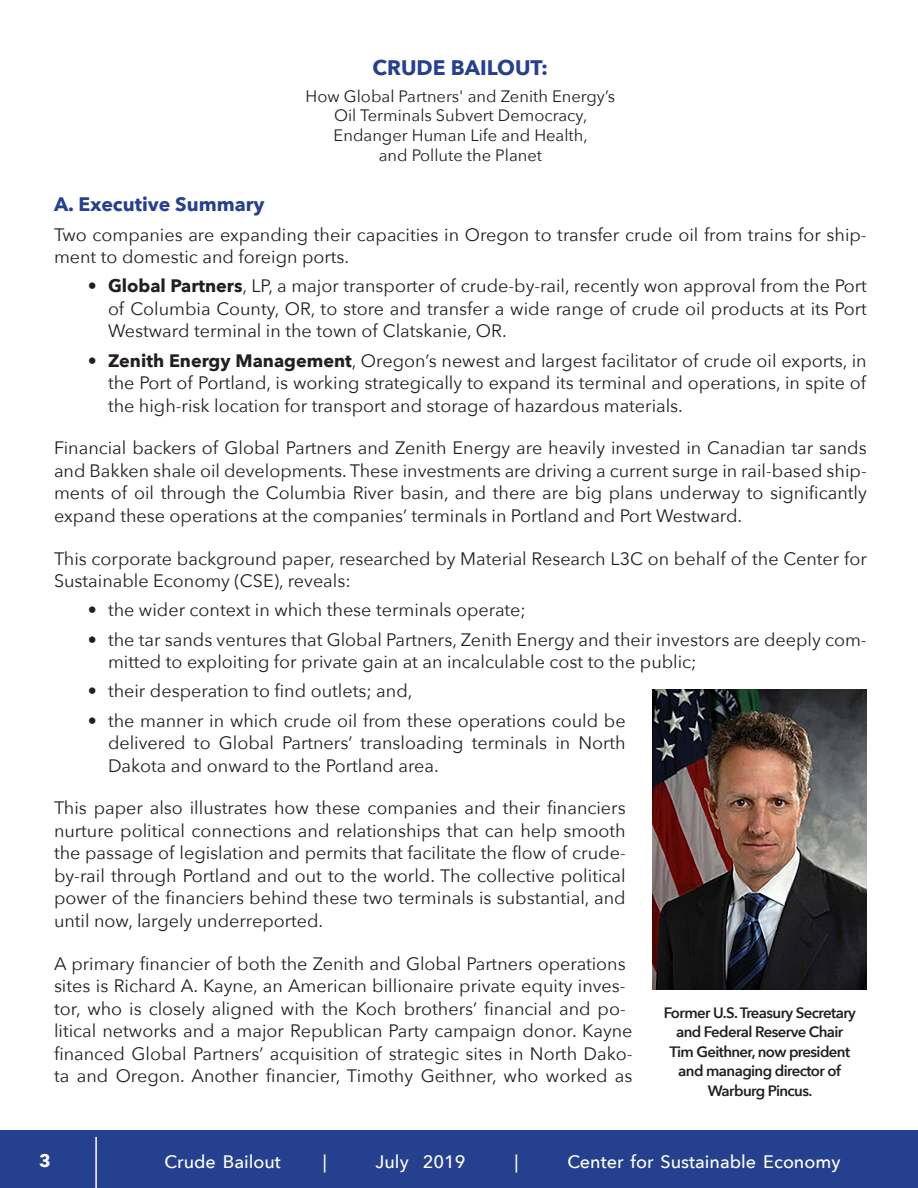
<style>
.page{position:relative;width:918px;height:1188px;background:#fff}
.page>*{position:absolute;margin:0;border:0;box-sizing:border-box;transform-origin:0 0}
.t1{font:700 21px "Avenir Next";color:#25408f}
.t2{font:700 19.5px "Avenir Next";color:#25408f}
.t3{font:18px/22.5px "Avenir Next";color:#231f20;text-align:justify}
.t4{font:500 18px "Avenir Next";color:#fff}
.t5{font:700 18px "Avenir Next";color:#fff}
.t6{font:16.5px/19.8px "Avenir Next";color:#231f20;text-align:center}
.t7{font:600 15px/19.5px "Avenir Next";letter-spacing:-.04em;color:#231f20;text-align:center}
.s1{font-weight:700}
</style>
<div class="page">
<div style="left:0;top:1130px;width:918px;height:58px;background:#25408f"></div>
<hr style="left:95px;top:1137px;width:2px;height:51px;background:#fff">
<img style="left:653px;top:690px;width:214px;height:299px">
<p class="t1" style="left:373px;top:49px;width:177px">CRUDE BAILOUT:</p>
<p class="t6" style="left:306px;top:85px;width:311px">How Global Partners' and Zenith Energy’s<br>Oil Terminals Subvert Democracy,<br>Endanger Human Life and Health,<br>and Pollute the Planet</p>
<p class="t2" style="left:54px;top:188px;width:212px">A. Executive Summary</p>
<p class="t3" style="left:54px;top:222px;width:814px">Two companies are expanding their capacities in Oregon to transfer crude oil from trains for ship&shy;ment to domestic and foreign ports.</p>
<p class="t3" style="left:108px;top:274px;width:760px;text-indent:-20px">• <span class="s1">Global Partners</span>, LP, a major transporter of crude-by-rail, recently won approval from the Port of Columbia County, OR, to store and transfer a wide range of crude oil products at its Port Westward terminal in the town of Clatskanie, OR.</p>
<p class="t3" style="left:108px;top:348px;width:760px;text-indent:-20px">• <span class="s1">Zenith Energy Management</span>, Oregon’s newest and largest facilitator of crude oil exports, in the Port of Portland, is working strategically to expand its terminal and operations, in spite of the high-risk location for transport and storage of hazardous materials.</p>
<p class="t3" style="left:54px;top:436px;width:814px">Financial backers of Global Partners and Zenith Energy are heavily invested in Canadian tar sands and Bakken shale oil developments. These investments are driving a current surge in rail-based ship&shy;ments of oil through the Columbia River basin, and there are big plans underway to significantly expand these operations at the companies’ terminals in Portland and Port Westward.</p>
<p class="t3" style="left:54px;top:546px;width:814px">This corporate background paper, researched by Material Research L3C on behalf of the Center for<br>Sustainable Economy (CSE), reveals:</p>
<p class="t3" style="left:88px;top:598px;width:440px">• the wider context in which these terminals operate;</p>
<p class="t3" style="left:108px;top:627px;width:760px;text-indent:-20px">• the tar sands ventures that Global Partners, Zenith Energy and their investors are deeply com&shy;mitted to exploiting for private gain at an incalculable cost to the public;</p>
<p class="t3" style="left:88px;top:679px;width:326px">• their desperation to find outlets; and,</p>
<p class="t3" style="left:108px;top:708px;width:519px;text-indent:-20px">• the manner in which crude oil from these operations could be delivered to Global Partners’ transloading terminals in North Dakota and onward to the Portland area.</p>
<p class="t3" style="left:54px;top:796px;width:573px">This paper also illustrates how these companies and their financiers nurture political connections and relationships that can help smooth the passage of legislation and permits that facilitate the flow of crude&shy;by-rail through Portland and out to the world. The collective political power of the financiers behind these two terminals is substantial, and until now, largely underreported.</p>
<p class="t3" style="left:54px;top:951px;width:580px;text-align:left">A primary financier of both the Zenith and Global Partners operations sites is Richard A. Kayne, an American billionaire private equity inves&shy;tor, who is closely aligned with the Koch brothers’ financial and po&shy;litical networks and a major Republican Party campaign donor. Kayne financed Global Partners’ acquisition of strategic sites in North Dako&shy;ta and Oregon. Another financier, Timothy Geithner, who worked as</p>
<p class="t7" style="left:664px;top:1003px;width:194px">Former U.S. Treasury Secretary and Federal Reserve Chair<br>Tim Geithner, now president and managing director of<br>Warburg Pincus.</p>
<p class="t5" style="left:39px;top:1146px;width:13px">3</p>
<p class="t4" style="left:164px;top:1147px;width:118px">Crude Bailout</p>
<p class="t4" style="left:323px;top:1147px;width:5px">|</p>
<p class="t4" style="left:376px;top:1147px;width:91px">July 2019</p>
<p class="t4" style="left:515px;top:1147px;width:5px">|</p>
<p class="t4" style="left:567px;top:1147px;width:275px">Center for Sustainable Economy</p>
</div>
